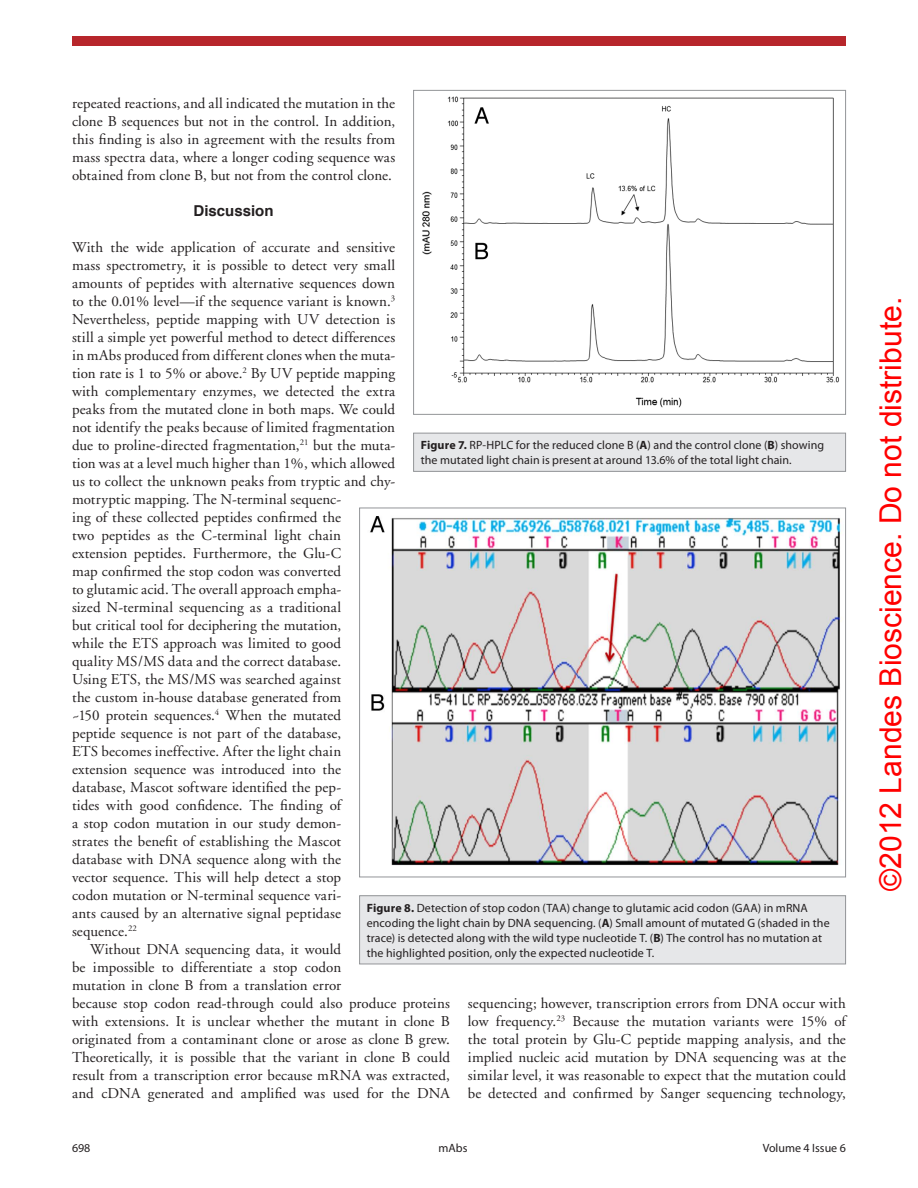
<style>
.page{position:relative;width:918px;height:1188px;background:#fff}
.page>*{position:absolute;margin:0;border:0;box-sizing:border-box;transform-origin:0 0}
.t1{font:30.15px "Arial";color:#f00}
.t2{font:15px/18px "Adobe Garamond";letter-spacing:.005em;color:#231f20;text-align:justify}
.t3{font:700 15px "Helvetica";color:#231f20}
.t4{font:12px/15px "Myriad Pro";letter-spacing:.005em;color:#231f20}
.s1{font-weight:700}
</style>
<div class="page">
<div style="left:72px;top:36px;width:774px;height:10px;background:#b7262b"></div>
<div style="left:414px;top:433px;width:432px;height:38px;background:#e6e7e9"></div>
<div style="left:413px;top:433px;width:433px;height:39px;border:1px solid #939598"></div>
<div style="left:360px;top:896px;width:486px;height:68px;background:#e6e7e9"></div>
<div style="left:359px;top:895px;width:487px;height:69px;border:1px solid #939598"></div>
<img style="left:422px;top:96px;width:417px;height:312px">
<div style="left:413px;top:90px;width:433px;height:325px;border:1px solid #939598"></div>
<img style="left:370px;top:516px;width:471px;height:350px">
<p class="t2" style="left:72px;top:95px;width:325px">repeated reactions, and all indicated the mutation in the clone B sequences but not in the control. In addition, this finding is also in agreement with the results from mass spectra data, where a longer coding sequence was obtained from clone B, but not from the control clone.</p>
<p class="t3" style="left:194px;top:199px;width:82px">Discussion</p>
<p class="t2" style="left:72px;top:239px;width:325px">With the wide application of accurate and sensitive</p>
<p class="t2" style="left:72px;top:257px;width:325px">mass spectrometry, it is possible to detect very small</p>
<p class="t2" style="left:72px;top:275px;width:325px">amounts of peptides with alternative sequences down</p>
<p class="t2" style="left:72px;top:293px;width:325px">to the 0.01% level—if the sequence variant is known.<sup>3</sup></p>
<p class="t2" style="left:72px;top:311px;width:325px">Nevertheless, peptide mapping with UV detection is</p>
<p class="t2" style="left:72px;top:329px;width:325px">still a simple yet powerful method to detect differences</p>
<p class="t2" style="left:72px;top:347px;width:325px">in mAbs produced from different clones when the muta-</p>
<p class="t2" style="left:72px;top:365px;width:325px">tion rate is 1 to 5% or above.<sup>2</sup> By UV peptide mapping</p>
<p class="t2" style="left:72px;top:383px;width:325px">with complementary enzymes, we detected the extra</p>
<p class="t2" style="left:72px;top:401px;width:325px">peaks from the mutated clone in both maps. We could</p>
<p class="t2" style="left:72px;top:419px;width:325px">not identify the peaks because of limited fragmentation</p>
<p class="t2" style="left:72px;top:437px;width:325px">due to proline-directed fragmentation,<sup>21</sup> but the muta-</p>
<p class="t2" style="left:72px;top:455px;width:325px">tion was at a level much higher than 1%, which allowed</p>
<p class="t2" style="left:72px;top:473px;width:325px">us to collect the unknown peaks from tryptic and chy-</p>
<p class="t2" style="left:72px;top:491px;width:271px">motryptic mapping. The N-terminal sequenc-</p>
<p class="t2" style="left:72px;top:509px;width:271px">ing of these collected peptides confirmed the</p>
<p class="t2" style="left:72px;top:527px;width:271px">two peptides as the C-terminal light chain</p>
<p class="t2" style="left:72px;top:545px;width:271px">extension peptides. Furthermore, the Glu-C</p>
<p class="t2" style="left:72px;top:563px;width:271px">map confirmed the stop codon was converted</p>
<p class="t2" style="left:72px;top:581px;width:271px">to glutamic acid. The overall approach empha-</p>
<p class="t2" style="left:72px;top:599px;width:271px">sized N-terminal sequencing as a traditional</p>
<p class="t2" style="left:72px;top:617px;width:271px">but critical tool for deciphering the mutation,</p>
<p class="t2" style="left:72px;top:635px;width:271px">while the ETS approach was limited to good</p>
<p class="t2" style="left:72px;top:653px;width:271px">quality MS/MS data and the correct database.</p>
<p class="t2" style="left:72px;top:671px;width:271px">Using ETS, the MS/MS was searched against</p>
<p class="t2" style="left:72px;top:689px;width:271px">the custom in-house database generated from</p>
<p class="t2" style="left:72px;top:707px;width:271px">~150 protein sequences.<sup>4</sup> When the mutated</p>
<p class="t2" style="left:72px;top:725px;width:271px">peptide sequence is not part of the database,</p>
<p class="t2" style="left:72px;top:743px;width:271px">ETS becomes ineffective. After the light chain</p>
<p class="t2" style="left:72px;top:761px;width:271px">extension sequence was introduced into the</p>
<p class="t2" style="left:72px;top:779px;width:271px">database, Mascot software identified the pep-</p>
<p class="t2" style="left:72px;top:797px;width:271px">tides with good confidence. The finding of</p>
<p class="t2" style="left:72px;top:815px;width:271px">a stop codon mutation in our study demon-</p>
<p class="t2" style="left:72px;top:833px;width:271px">strates the benefit of establishing the Mascot</p>
<p class="t2" style="left:72px;top:851px;width:271px">database with DNA sequence along with the</p>
<p class="t2" style="left:72px;top:869px;width:271px">vector sequence. This will help detect a stop</p>
<p class="t2" style="left:72px;top:887px;width:271px">codon mutation or N-terminal sequence vari-</p>
<p class="t2" style="left:72px;top:905px;width:271px">ants caused by an alternative signal peptidase</p>
<p class="t2" style="left:72px;top:923px;width:66px">sequence.<sup>22</sup></p>
<p class="t2" style="left:90px;top:941px;width:253px">Without DNA sequencing data, it would</p>
<p class="t2" style="left:72px;top:959px;width:271px">be impossible to differentiate a stop codon</p>
<p class="t2" style="left:72px;top:977px;width:271px">mutation in clone B from a translation error</p>
<p class="t2" style="left:72px;top:995px;width:379px">because stop codon read-through could also produce proteins</p>
<p class="t2" style="left:72px;top:1013px;width:379px">with extensions. It is unclear whether the mutant in clone B</p>
<p class="t2" style="left:72px;top:1031px;width:379px">originated from a contaminant clone or arose as clone B grew.</p>
<p class="t2" style="left:72px;top:1049px;width:379px">Theoretically, it is possible that the variant in clone B could</p>
<p class="t2" style="left:72px;top:1067px;width:379px">result from a transcription error because mRNA was extracted,</p>
<p class="t2" style="left:72px;top:1085px;width:379px">and cDNA generated and amplified was used for the DNA</p>
<p class="t4" style="left:421px;top:438px;width:405px"><span class="s1">Figure 7.</span> RP-HPLC for the reduced clone B (<span class="s1">A</span>) and the control clone (<span class="s1">B</span>) showing the mutated light chain is present at around 13.6% of the total light chain.</p>
<p class="t4" style="left:367px;top:900px;width:464px"><span class="s1">Figure 8.</span> Detection of stop codon (TAA) change to glutamic acid codon (GAA) in mRNA encoding the light chain by DNA sequencing. (<span class="s1">A</span>) Small amount of mutated G (shaded in the trace) is detected along with the wild type nucleotide T. (<span class="s1">B</span>) The control has no mutation at the highlighted position, only the expected nucleotide T.</p>
<p class="t2" style="left:468px;top:995px;width:380px">sequencing; however, transcription errors from DNA occur with low frequency.<sup>23</sup> Because the mutation variants were 15% of the total protein by Glu-C peptide mapping analysis, and the implied nucleic acid mutation by DNA sequencing was at the similar level, it was reasonable to expect that the mutation could be detected and confirmed by Sanger sequencing technology,</p>
<p class="t4" style="left:72px;top:1140px;width:20px">698</p>
<p class="t4" style="left:439px;top:1140px;width:30px">mAbs</p>
<p class="t4" style="left:763px;top:1140px;width:85px">Volume 4 Issue 6</p>
<h1 class="t1" style="left:871px;top:891px;width:595px;rotate:-90deg">©2012 Landes Bioscience. Do not distribute.</h1>
</div>
